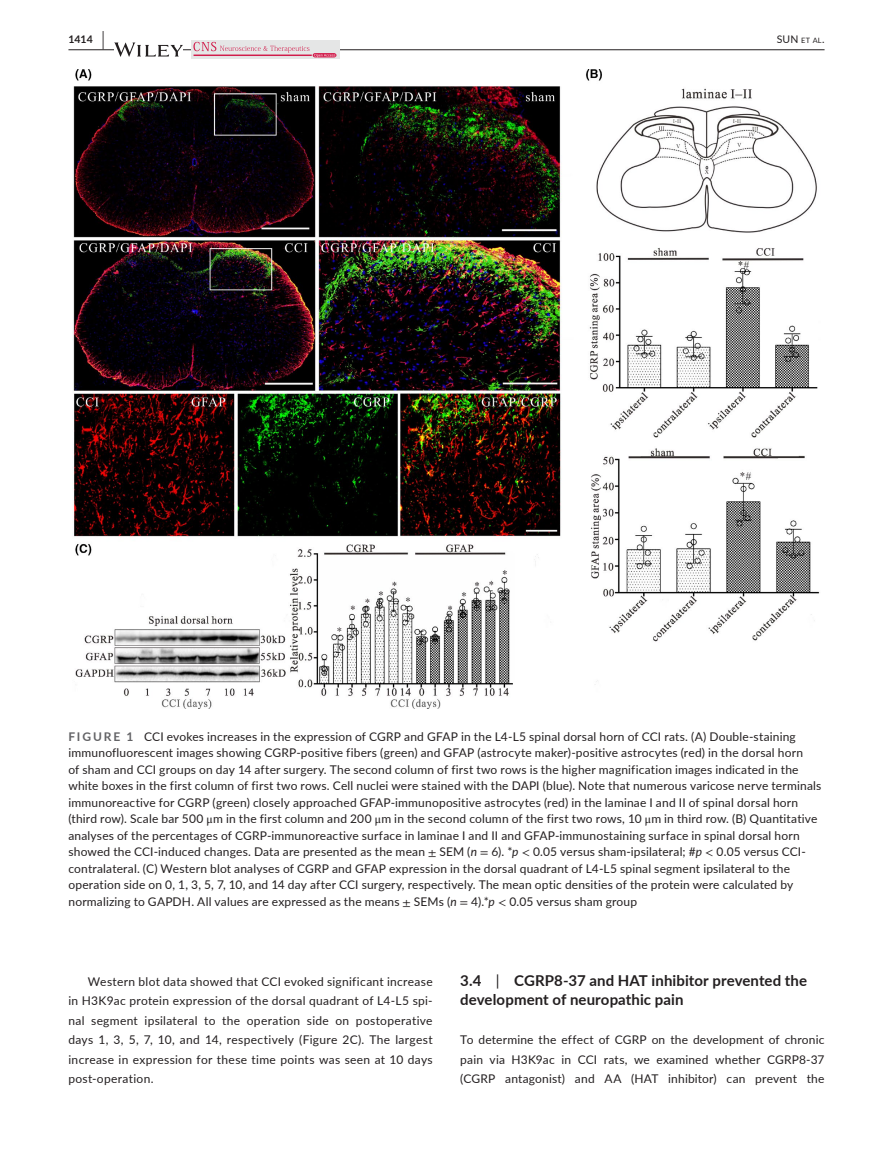
<style>
.page{position:relative;width:893px;height:1174px;background:#fff}
.page>*{position:absolute;margin:0;border:0;box-sizing:border-box;transform-origin:0 0}
.t1{font:700 15px/19.5px "Lato";letter-spacing:.005em;color:#231f20}
.t2{font:12px/16.5px "Lato";letter-spacing:.015em;color:#231f20;text-align:justify}
.t3{font:10.5px "Lato";color:#231f20}
.t4{font:700 10.5px "Lato";color:#231f20}
.s1{font-size:19.5px}
.s2{font-size:7.35px}
.s3{font-weight:700;color:#636366}
.s4{font-family:"STIX"}
.s5{font-style:italic}
.s6{font-weight:400}
</style>
<div class="page">
<hr style="left:68px;top:49px;width:756px;height:1px;background:#231f20">
<svg style="left:114px;top:42px;width:69px;height:15px"></svg>
<div style="left:191px;top:40px;width:148px;height:19px;background:#e5e6e6"></div>
<hr style="left:313px;top:53px;width:23px;height:4px;background:#d5325d;border-radius:2px">
<svg style="left:193px;top:42px;width:142px;height:15px"></svg>
<img style="left:72px;top:69px;width:748px;height:639px">
<p class="t4" style="left:68px;top:31px;width:37px">1414 <span class="s1">|</span></p>
<p class="t3" style="left:777px;top:31px;width:49px">SUN <span class="s2">et al</span>.</p>
<p class="t2" style="left:68px;top:728px;width:754px;text-align:left"><span class="s3">FIGURE 1</span> CCI evokes increases in the expression of CGRP and GFAP in the L4-L5 spinal dorsal horn of CCI rats. (A) Double-staining immunofluorescent images showing CGRP-positive fibers (green) and GFAP (astrocyte maker)-positive astrocytes (red) in the dorsal horn<br>of sham and CCI groups on day 14 after surgery. The second column of first two rows is the higher magnification images indicated in the white boxes in the first column of first two rows. Cell nuclei were stained with the DAPI (blue). Note that numerous varicose nerve terminals immunoreactive for CGRP (green) closely approached GFAP-immunopositive astrocytes (red) in the laminae I and II of spinal dorsal horn (third row). Scale bar 500 <span class="s4">μ</span>m in the first column and 200 <span class="s4">μ</span>m in the second column of the first two rows, 10 <span class="s4">μ</span>m in third row. (B) Quantitative analyses of the percentages of CGRP-immunoreactive surface in laminae I and II and GFAP-immunostaining surface in spinal dorsal horn showed the CCI-induced changes. Data are presented as the mean <span class="s4">±</span> SEM (<span class="s5">n</span> <span class="s4">=</span> 6). *<span class="s5">p</span> <span class="s4">&lt;</span> 0.05 versus sham-ipsilateral; #<span class="s5">p</span> <span class="s4">&lt;</span> 0.05 versus CCI&shy;contralateral. (C) Western blot analyses of CGRP and GFAP expression in the dorsal quadrant of L4-L5 spinal segment ipsilateral to the operation side on 0, 1, 3, 5, 7, 10, and 14 day after CCI surgery, respectively. The mean optic densities of the protein were calculated by normalizing to GAPDH. All values are expressed as the means <span class="s4">±</span> SEMs (<span class="s5">n</span> <span class="s4">=</span> 4).*<span class="s5">p</span> <span class="s4">&lt;</span> 0.05 versus sham group</p>
<p class="t2" style="left:68px;top:971px;width:366px;line-height:19.5px;text-indent:20px">Western blot data showed that CCI evoked significant increase in H3K9ac protein expression of the dorsal quadrant of L4-L5 spi&shy;nal segment ipsilateral to the operation side on postoperative days 1, 3, 5, 7, 10, and 14, respectively (Figure 2C). The largest increase in expression for these time points was seen at 10 days post-operation.</p>
<p class="t1" style="left:460px;top:970px;width:348px">3.4 <span class="s6">|</span> CGRP8-37 and HAT inhibitor prevented the development of neuropathic pain</p>
<p class="t2" style="left:460px;top:1029px;width:366px;line-height:19.5px">To determine the effect of CGRP on the development of chronic pain via H3K9ac in CCI rats, we examined whether CGRP8-37 (CGRP antagonist) and AA (HAT inhibitor) can prevent the</p>
</div>
